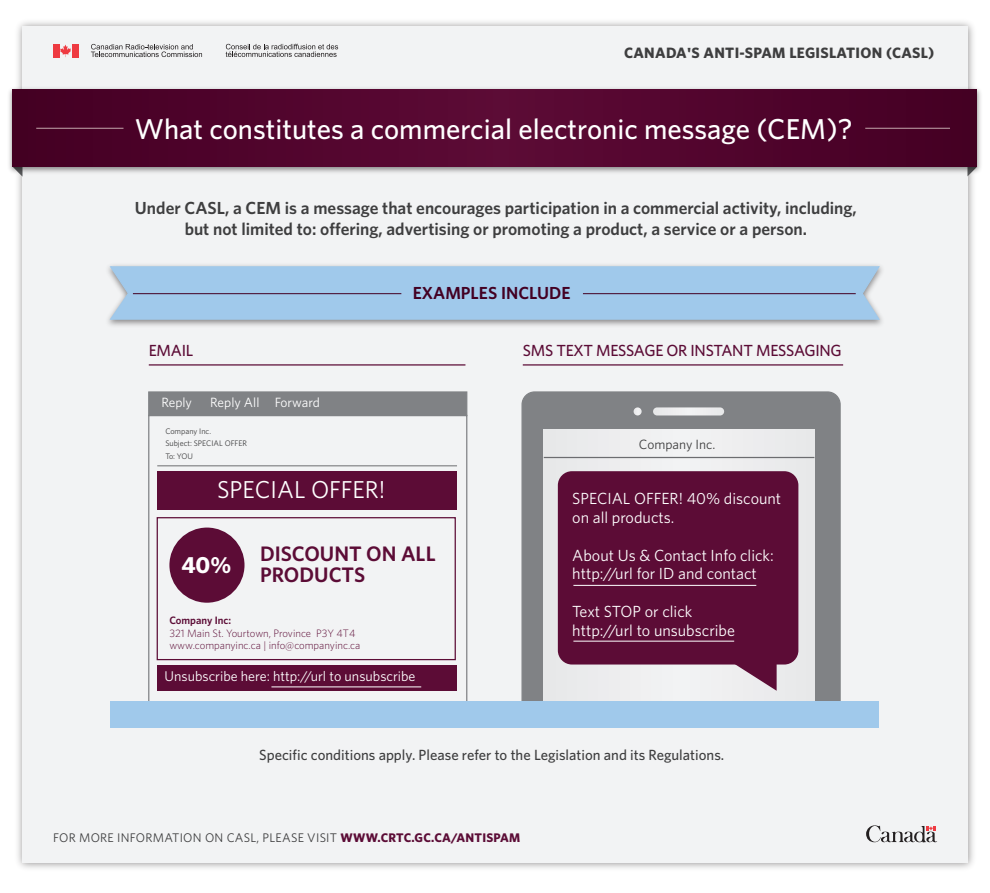
<style>
.page{position:relative;width:990px;height:893px;background:#fff}
.page>*{position:absolute;margin:0;border:0;box-sizing:border-box;transform-origin:0 0}
.t1{font:500 28.75px "Whitney";color:#fff}
.t2{font:24.5px "Whitney";color:#fff}
.t3{font:700 23.38px "Whitney";color:#fff}
.t4{font:600 21px/21px "Whitney";color:#5c0c36}
.t5{font:600 17.5px/20.9px "Whitney";color:#3e3e3f;text-align:center}
.t6{font:600 17.5px "Whitney";color:#430022}
.t7{font:16.12px/18.8px "Whitney";color:#fff}
.t8{font:500 16.12px "Whitney";letter-spacing:-.015em;color:#5c0c36}
.t9{font:700 15px "Whitney";letter-spacing:.02em;color:#3e3e3f}
.t10{font:500 14.75px "Whitney";color:#3e3e3f}
.t11{font:14.12px "Whitney";color:#fff}
.t12{font:13.38px "Whitney";color:#fff}
.t13{font:13.38px "Whitney";color:#3e3e3f}
.t14{font:12.5px "Whitney";letter-spacing:.02em;color:#3e3e3f}
.t15{font:300 10.75px/12.1px "Whitney";color:#5c0c36}
.t16{font:600 10.75px "Whitney";color:#5c0c36}
.t17{font:8px/12.2px "Whitney";color:#3e3e3f}
.s1{font-weight:700;color:#5c0c36}
</style>
<div class="page">
<img style="left:17px;top:21px;width:957px;height:848px">
<div style="left:22px;top:27px;width:946px;height:835px;background:#f2f3f4"></div>
<div style="left:53px;top:44px;width:6px;height:14px;background:#ee3a41"></div>
<svg style="left:60px;top:45px;width:11px;height:12px"></svg>
<div style="left:72px;top:44px;width:6px;height:14px;background:#ee3a41"></div>
<svg style="left:91px;top:44px;width:111px;height:13px"></svg>
<svg style="left:226px;top:44px;width:112px;height:13px"></svg>
<svg style="left:866px;top:825px;width:71px;height:18px"></svg>
<svg style="left:108px;top:265px;width:773px;height:55px;background:#a2c9e9"></svg>
<div style="left:148px;top:415px;width:319px;height:287px;background:#f2f3f4;border:1px solid #808285"></div>
<img style="left:9px;top:85px;width:972px;height:91px">
<div style="left:13px;top:90px;width:964px;height:77px;background:#50052c"></div>
<hr style="left:36px;top:128px;width:88px;height:1px;background:#c4a8ad">
<hr style="left:865px;top:128px;width:85px;height:1px;background:#c4a8ad">
<hr style="left:583px;top:293px;width:273px;height:1px;background:#430022">
<hr style="left:133px;top:293px;width:268px;height:1px;background:#430022">
<hr style="left:523px;top:364px;width:320px;height:1px;background:#5c0c36">
<hr style="left:149px;top:364px;width:316px;height:1px;background:#5c0c36">
<div style="left:148px;top:391px;width:319px;height:25px;background:#808285;border:1px solid #808285"></div>
<hr style="left:157px;top:466px;width:300px;height:1px;background:#c4c5c6">
<hr style="left:157px;top:465px;width:300px;height:1px;background:#6c6d70">
<div style="left:522px;top:392px;width:318px;height:332px;background:#808285;border-radius:13px"></div>
<div style="left:544px;top:430px;width:270px;height:271px;background:#ebebed"></div>
<svg style="left:634px;top:407px;width:8px;height:8px"></svg>
<div style="left:653px;top:407px;width:71px;height:8px;background:#ededee;border-radius:4px"></div>
<hr style="left:544px;top:457px;width:270px;height:1px;background:#6c6d70">
<div style="left:157px;top:471px;width:300px;height:38px;background:#5c0c36"></div>
<div style="left:157px;top:664px;width:300px;height:26px;background:#5c0c36"></div>
<div style="left:169px;top:527px;width:76px;height:75px;background:#5c0c36;border-radius:50%"></div>
<svg style="left:728px;top:664px;width:49px;height:26px"></svg>
<hr style="left:271px;top:686px;width:150px;height:1px;background:#fff">
<div style="left:157px;top:517px;width:299px;height:143px;border:1px solid #5c0c36"></div>
<div style="left:111px;top:701px;width:768px;height:26px;background:#a0c9eb"></div>
<div style="left:558px;top:471px;width:240px;height:193px;background:#5c0c36;border-radius:14px"></div>
<hr style="left:573px;top:585px;width:183px;height:1px;background:#fff">
<hr style="left:573px;top:640px;width:161px;height:1px;background:#fff">
<p class="t9" style="left:624px;top:43px;width:312px">CANADA'S ANTI-SPAM LEGISLATION (CASL)</p>
<h1 class="t1" style="left:135px;top:111px;width:719px">What constitutes a commercial electronic message (CEM)?</h1>
<p class="t5" style="left:135px;top:197px;width:723px">Under CASL, a CEM is a message that encourages participation in a commercial activity, including, but not limited to: offering, advertising or promoting a product, a service or a person.</p>
<p class="t6" style="left:413px;top:282px;width:159px">EXAMPLES INCLUDE</p>
<p class="t8" style="left:149px;top:340px;width:46px">EMAIL</p>
<p class="t8" style="left:523px;top:340px;width:321px">SMS TEXT MESSAGE OR INSTANT MESSAGING</p>
<p class="t12" style="left:161px;top:395px;width:32px">Reply</p>
<p class="t12" style="left:210px;top:395px;width:111px">Reply All Forward</p>
<p class="t17" style="left:165px;top:425px;width:83px">Company Inc.<br>Subject: SPECIAL OFFER<br>To: YOU</p>
<h2 class="t2" style="left:217px;top:474px;width:170px">SPECIAL OFFER!</h2>
<h3 class="t3" style="left:181px;top:551px;width:51px">40%</h3>
<p class="t4" style="left:260px;top:543px;width:177px">DISCOUNT ON ALL<br>PRODUCTS</p>
<p class="t16" style="left:169px;top:614px;width:63px">Company Inc:</p>
<p class="t15" style="left:169px;top:626px;width:192px">321 Main St. Yourtown, Province P3Y 4T4 www.companyinc.ca | info@companyinc.ca</p>
<p class="t11" style="left:165px;top:668px;width:253px">Unsubscribe here: http://url to unsubscribe</p>
<p class="t13" style="left:639px;top:437px;width:78px">Company Inc.</p>
<p class="t7" style="left:572px;top:489px;width:210px">SPECIAL OFFER! 40% discount on all products.</p>
<p class="t7" style="left:572px;top:545px;width:203px">About Us &amp; Contact Info click: http://url for ID and contact</p>
<p class="t7" style="left:572px;top:601px;width:164px">Text STOP or click http://url to unsubscribe</p>
<p class="t10" style="left:259px;top:745px;width:467px">Specific conditions apply. Please refer to the Legislation and its Regulations.</p>
<p class="t14" style="left:53px;top:830px;width:469px">FOR MORE INFORMATION ON CASL, PLEASE VISIT <span class="s1">WWW.CRTC.GC.CA/ANTISPAM</span></p>
</div>
